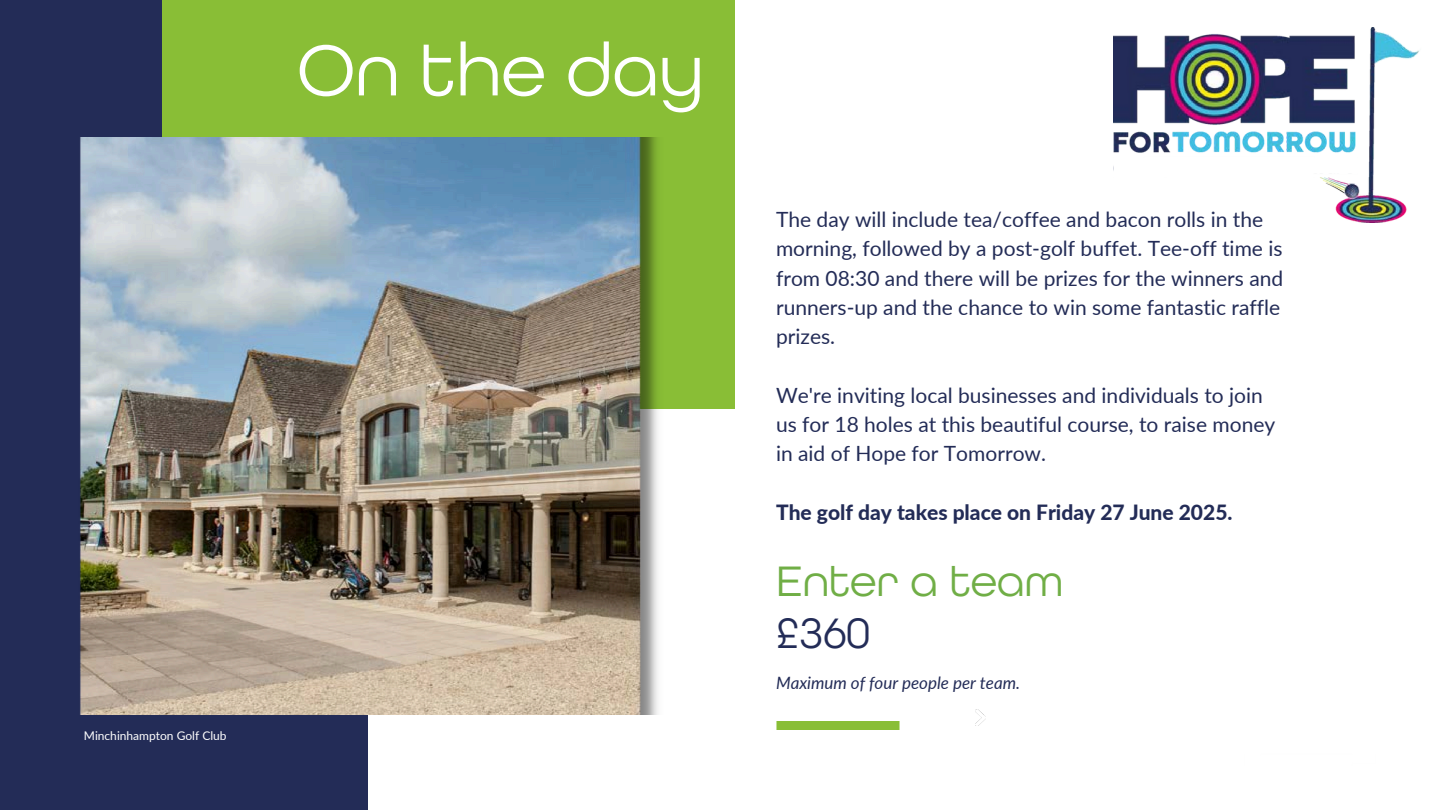
<style>
.page{position:relative;width:1440px;height:810px;background:#fff}
.page>*{position:absolute;margin:0;border:0;box-sizing:border-box;transform-origin:0 0}
.t1{font:76px "All Round Gothic W03";color:#fff}
.t2{font:45px/52.5px "All Round Gothic W03";color:#70ae46}
.t3{font:21px/29.2px "Lato";color:#232c57}
.t4{font:800 21px "Lato";color:#232c57}
.t5{font:italic 17px "Lato";color:#232c57}
.t6{font:12px "Lato";color:#fff}
.s1{color:#232c57}
</style>
<div class="page">
<div style="left:0;top:0;width:367px;height:810px;background:#232c57"></div>
<div style="left:162px;top:0;width:572px;height:409px;background:#89be36"></div>
<img style="left:976px;top:709px;width:9px;height:16px">
<img style="left:80px;top:137px;width:655px;height:578px">
<img style="left:776px;top:722px;width:123px;height:7px">
<img style="left:1114px;top:28px;width:306px;height:195px">
<img style="left:1113px;top:152px;width:250px;height:30px">
<p class="t1" style="left:297px;top:25px;width:409px">On the day</p>
<p class="t6" style="left:84px;top:729px;width:144px">Minchinhampton Golf Club</p>
<h1 class="t3" style="left:776px;top:204px;width:509px">The day will include tea/coffee and bacon rolls in the morning, followed by a post-golf buffet. Tee-off time is from 08:30 and there will be prizes for the winners and runners-up and the chance to win some fantastic raffle prizes.</h1>
<p class="t3" style="left:776px;top:380px;width:501px">We're inviting local businesses and individuals to join us for 18 holes at this beautiful course, to raise money in aid of Hope for Tomorrow.</p>
<p class="t4" style="left:776px;top:499px;width:458px">The golf day takes place on Friday 27 June 2025.</p>
<h4 class="t2" style="left:776px;top:554px;width:289px">Enter a team <span class="s1">£360</span></h4>
<h4 class="t5" style="left:776px;top:672px;width:246px">Maximum of four people per team.</h4>
</div>
